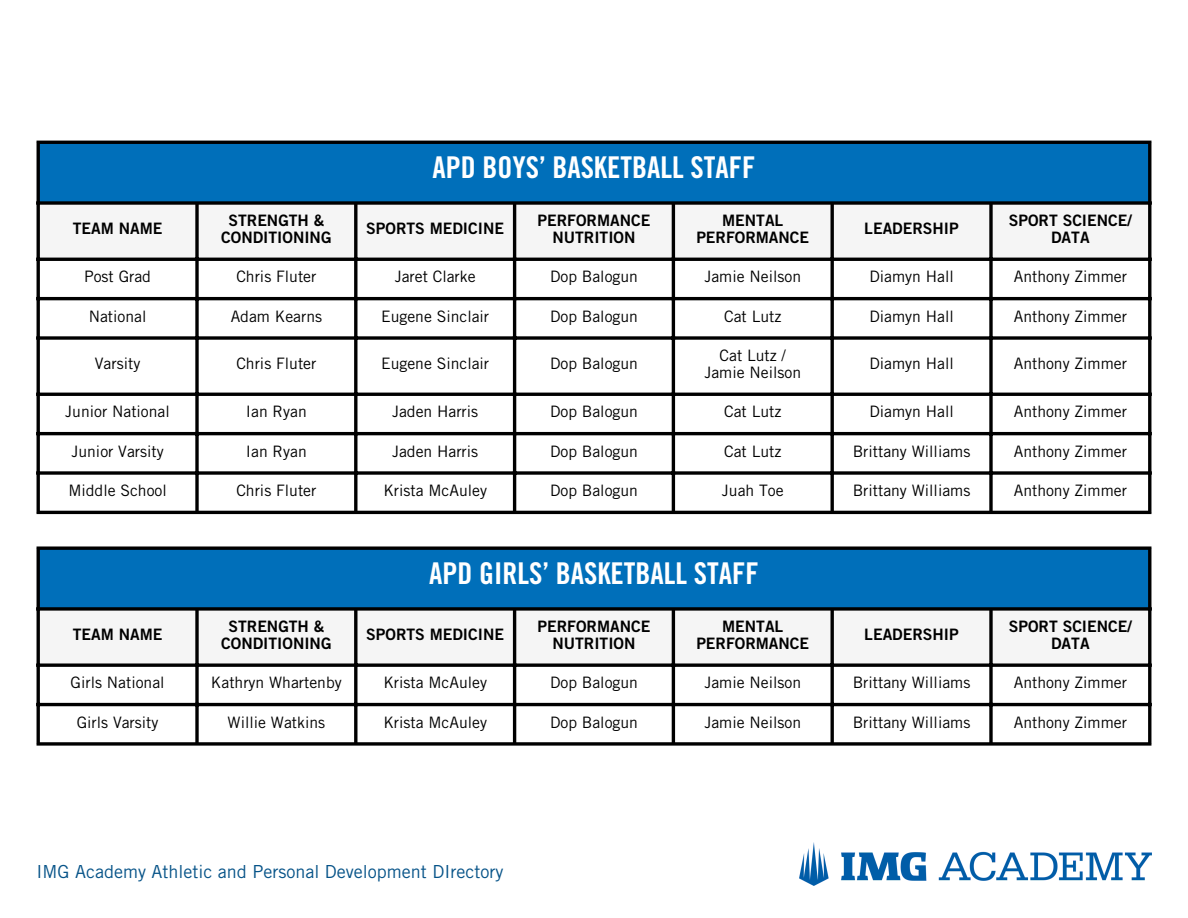
<style>
.page{position:relative;width:1188px;height:918px;background:#fff}
.page>*{position:absolute;margin:0;border:0;box-sizing:border-box;transform-origin:0 0}
.t1{font:30px "Trade Gothic LT Std Bd Cn 20";color:#fff}
.t2{font:18px "Trade Gothic LT Std";color:#065388}
.t3{font:15.75px "Trade Gothic LT Std";color:#000}
.t4{font:15.75px/16.8px "Trade Gothic LT Std Bd 2";color:#000;text-align:center}
</style>
<div class="page">
<img style="left:800px;top:842px;width:352px;height:44px">
<div style="left:38px;top:142px;width:1112px;height:61px;background:#006fba"></div>
<div style="left:40px;top:205px;width:1108px;height:53px;background:#f5f5f5"></div>
<hr style="left:37px;top:144px;width:3px;height:367px;background:#000">
<svg style="left:195px;top:205px;width:4px;height:306px"></svg>
<hr style="left:354px;top:205px;width:3px;height:306px;background:#000">
<hr style="left:513px;top:205px;width:3px;height:306px;background:#000">
<hr style="left:672px;top:205px;width:3px;height:306px;background:#000">
<hr style="left:831px;top:205px;width:3px;height:306px;background:#000">
<svg style="left:989px;top:205px;width:4px;height:306px"></svg>
<hr style="left:1148px;top:144px;width:3px;height:367px;background:#000">
<hr style="left:37px;top:141px;width:1114px;height:3px;background:#000">
<svg style="left:40px;top:201px;width:1108px;height:4px;fill:#000"></svg>
<hr style="left:37px;top:258px;width:1114px;height:3px;background:#000">
<hr style="left:37px;top:297px;width:1114px;height:3px;background:#000">
<svg style="left:40px;top:336px;width:1108px;height:4px;fill:#000"></svg>
<hr style="left:37px;top:393px;width:1114px;height:3px;background:#000">
<hr style="left:37px;top:432px;width:1114px;height:3px;background:#000">
<svg style="left:40px;top:471px;width:1108px;height:4px;fill:#000"></svg>
<hr style="left:37px;top:511px;width:1114px;height:3px;background:#000">
<div style="left:38px;top:548px;width:1112px;height:61px;background:#006fba"></div>
<div style="left:357px;top:611px;width:474px;height:52px;background:#f5f5f5"></div>
<hr style="left:37px;top:550px;width:3px;height:192px;background:#000">
<svg style="left:195px;top:611px;width:4px;height:131px"></svg>
<hr style="left:354px;top:611px;width:3px;height:131px;background:#000">
<hr style="left:513px;top:611px;width:3px;height:131px;background:#000">
<hr style="left:672px;top:611px;width:3px;height:131px;background:#000">
<hr style="left:831px;top:611px;width:3px;height:131px;background:#000">
<svg style="left:989px;top:611px;width:4px;height:131px"></svg>
<hr style="left:1148px;top:550px;width:3px;height:192px;background:#000">
<svg style="left:37px;top:546px;width:1114px;height:4px;fill:#000"></svg>
<svg style="left:40px;top:607px;width:1108px;height:4px;fill:#000"></svg>
<svg style="left:40px;top:663px;width:1108px;height:4px;fill:#000"></svg>
<hr style="left:37px;top:703px;width:1114px;height:3px;background:#000">
<svg style="left:37px;top:742px;width:1114px;height:4px;fill:#000"></svg>
<p class="t1" style="left:432px;top:156px;width:325px">APD BOYS’ BASKETBALL STAFF</p>
<p class="t4" style="left:73px;top:222px;width:91px">TEAM NAME</p>
<p class="t4" style="left:221px;top:214px;width:112px">STRENGTH &amp;<br>CONDITIONING</p>
<p class="t4" style="left:366px;top:222px;width:139px">SPORTS MEDICINE</p>
<p class="t4" style="left:538px;top:214px;width:114px">PERFORMANCE<br>NUTRITION</p>
<p class="t4" style="left:696px;top:214px;width:114px">MENTAL<br>PERFORMANCE</p>
<p class="t4" style="left:864px;top:222px;width:96px">LEADERSHIP</p>
<p class="t4" style="left:1009px;top:214px;width:124px">SPORT SCIENCE/<br>DATA</p>
<p class="t3" style="left:84px;top:271px;width:68px">Post Grad</p>
<p class="t3" style="left:236px;top:271px;width:82px">Chris Fluter</p>
<p class="t3" style="left:395px;top:271px;width:82px">Jaret Clarke</p>
<p class="t3" style="left:550px;top:271px;width:89px">Dop Balogun</p>
<p class="t3" style="left:704px;top:271px;width:98px">Jamie Neilson</p>
<p class="t3" style="left:869px;top:271px;width:86px">Diamyn Hall</p>
<p class="t3" style="left:1014px;top:271px;width:115px">Anthony Zimmer</p>
<p class="t3" style="left:89px;top:310px;width:59px">National</p>
<p class="t3" style="left:231px;top:310px;width:93px">Adam Kearns</p>
<p class="t3" style="left:381px;top:310px;width:110px">Eugene Sinclair</p>
<p class="t3" style="left:550px;top:310px;width:89px">Dop Balogun</p>
<p class="t3" style="left:724px;top:310px;width:59px">Cat Lutz</p>
<p class="t3" style="left:869px;top:310px;width:86px">Diamyn Hall</p>
<p class="t3" style="left:1014px;top:310px;width:115px">Anthony Zimmer</p>
<p class="t3" style="left:95px;top:358px;width:47px">Varsity</p>
<p class="t3" style="left:236px;top:358px;width:82px">Chris Fluter</p>
<p class="t3" style="left:381px;top:358px;width:110px">Eugene Sinclair</p>
<p class="t3" style="left:550px;top:358px;width:89px">Dop Balogun</p>
<p class="t3" style="left:720px;top:350px;width:68px">Cat Lutz /</p>
<p class="t3" style="left:704px;top:367px;width:98px">Jamie Neilson</p>
<p class="t3" style="left:869px;top:358px;width:86px">Diamyn Hall</p>
<p class="t3" style="left:1014px;top:358px;width:115px">Anthony Zimmer</p>
<p class="t3" style="left:65px;top:406px;width:106px">Junior National</p>
<p class="t3" style="left:246px;top:406px;width:62px">Ian Ryan</p>
<p class="t3" style="left:392px;top:406px;width:88px">Jaden Harris</p>
<p class="t3" style="left:550px;top:406px;width:89px">Dop Balogun</p>
<p class="t3" style="left:724px;top:406px;width:59px">Cat Lutz</p>
<p class="t3" style="left:869px;top:406px;width:86px">Diamyn Hall</p>
<p class="t3" style="left:1014px;top:406px;width:115px">Anthony Zimmer</p>
<p class="t3" style="left:71px;top:445px;width:94px">Junior Varsity</p>
<p class="t3" style="left:246px;top:445px;width:62px">Ian Ryan</p>
<p class="t3" style="left:392px;top:445px;width:88px">Jaden Harris</p>
<p class="t3" style="left:550px;top:445px;width:89px">Dop Balogun</p>
<p class="t3" style="left:724px;top:445px;width:59px">Cat Lutz</p>
<p class="t3" style="left:853px;top:445px;width:119px">Brittany Williams</p>
<p class="t3" style="left:1014px;top:445px;width:115px">Anthony Zimmer</p>
<p class="t3" style="left:68px;top:485px;width:100px">Middle School</p>
<p class="t3" style="left:236px;top:485px;width:82px">Chris Fluter</p>
<p class="t3" style="left:383px;top:485px;width:105px">Krista McAuley</p>
<p class="t3" style="left:550px;top:485px;width:89px">Dop Balogun</p>
<p class="t3" style="left:722px;top:485px;width:63px">Juah Toe</p>
<p class="t3" style="left:853px;top:485px;width:119px">Brittany Williams</p>
<p class="t3" style="left:1014px;top:485px;width:115px">Anthony Zimmer</p>
<p class="t1" style="left:429px;top:562px;width:331px">APD GIRLS’ BASKETBALL STAFF</p>
<p class="t4" style="left:73px;top:628px;width:91px">TEAM NAME</p>
<p class="t4" style="left:221px;top:620px;width:112px">STRENGTH &amp;<br>CONDITIONING</p>
<p class="t4" style="left:366px;top:628px;width:139px">SPORTS MEDICINE</p>
<p class="t4" style="left:538px;top:620px;width:114px">PERFORMANCE<br>NUTRITION</p>
<p class="t4" style="left:696px;top:620px;width:114px">MENTAL<br>PERFORMANCE</p>
<p class="t4" style="left:864px;top:628px;width:96px">LEADERSHIP</p>
<p class="t4" style="left:1009px;top:620px;width:124px">SPORT SCIENCE/<br>DATA</p>
<p class="t3" style="left:71px;top:677px;width:96px">Girls National</p>
<p class="t3" style="left:211px;top:677px;width:132px">Kathryn Whartenby</p>
<p class="t3" style="left:383px;top:677px;width:105px">Krista McAuley</p>
<p class="t3" style="left:550px;top:677px;width:89px">Dop Balogun</p>
<p class="t3" style="left:704px;top:677px;width:98px">Jamie Neilson</p>
<p class="t3" style="left:853px;top:677px;width:119px">Brittany Williams</p>
<p class="t3" style="left:1014px;top:677px;width:115px">Anthony Zimmer</p>
<p class="t3" style="left:77px;top:716px;width:83px">Girls Varsity</p>
<p class="t3" style="left:228px;top:716px;width:99px">Willie Watkins</p>
<p class="t3" style="left:383px;top:716px;width:105px">Krista McAuley</p>
<p class="t3" style="left:550px;top:716px;width:89px">Dop Balogun</p>
<p class="t3" style="left:704px;top:716px;width:98px">Jamie Neilson</p>
<p class="t3" style="left:853px;top:716px;width:119px">Brittany Williams</p>
<p class="t3" style="left:1014px;top:716px;width:115px">Anthony Zimmer</p>
<p class="t2" style="left:37px;top:865px;width:468px">IMG Academy Athletic and Personal Development DIrectory</p>
</div>
